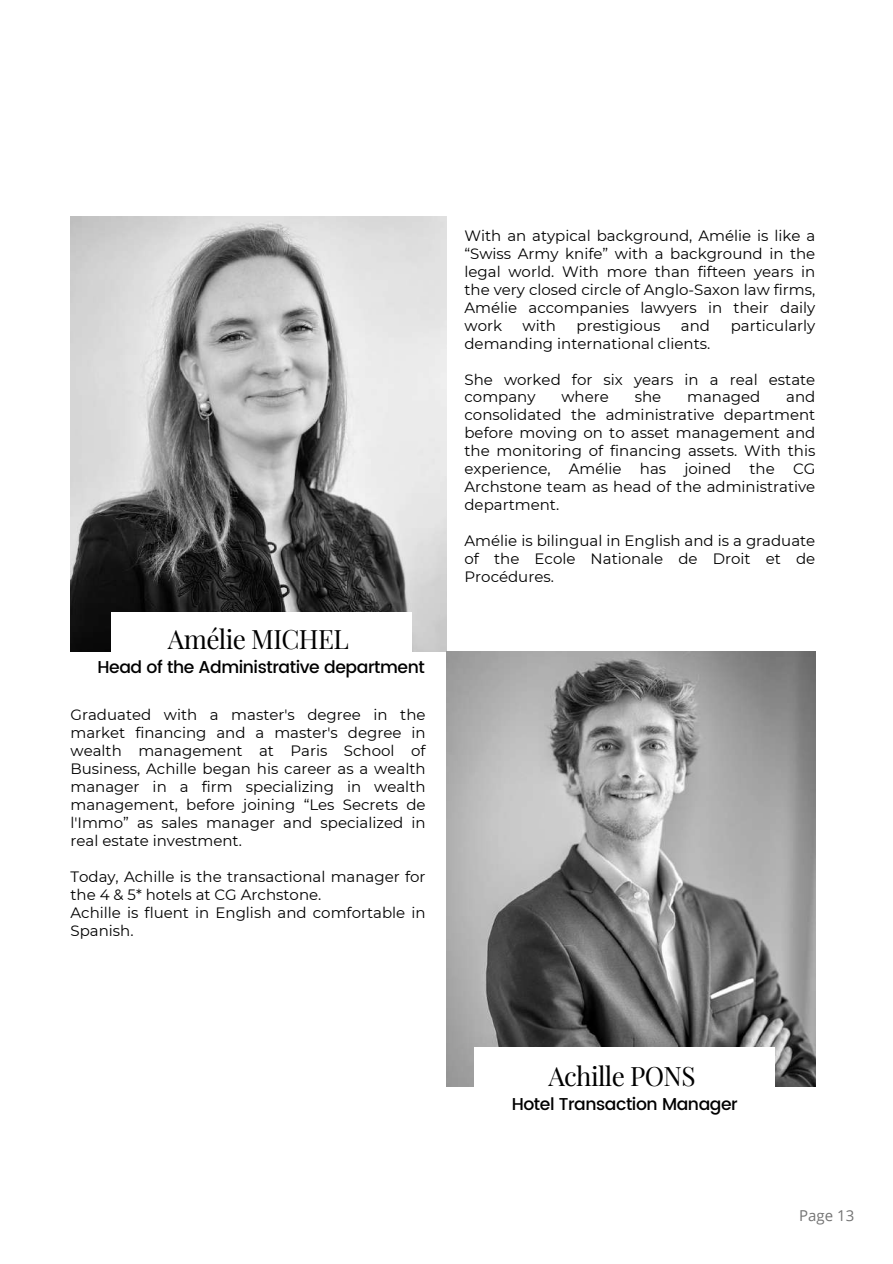
<style>
.page{position:relative;width:893px;height:1264px;background:#fff}
.page>*{position:absolute;margin:0;border:0;box-sizing:border-box;transform-origin:0 0}
.t1{font:26.1px "Playfair Display";letter-spacing:-.025em;color:#000}
.t2{font:500 17.25px "Poppins";letter-spacing:-.025em;color:#000}
.t3{font:15px/18px "Montserrat";color:#000;text-align:justify}
.t4{font:15px "Open Sans";color:#737373}
</style>
<div class="page">
<img style="left:70px;top:216px;width:376px;height:435px">
<div style="left:111px;top:612px;width:300px;height:64px;background:#fff"></div>
<img style="left:446px;top:651px;width:369px;height:435px">
<div style="left:474px;top:1047px;width:301px;height:63px;background:#fff"></div>
<h1 class="t1" style="left:168px;top:621px;width:182px">Amélie MICHEL</h1>
<p class="t2" style="left:98px;top:656px;width:329px">Head of the Administrative department</p>
<p class="t3" style="left:70px;top:706px;width:356px">Graduated with a master's degree in the market financing and a master's degree in wealth management at Paris School of Business, Achille began his career as a wealth manager in a firm specializing in wealth management, before joining “Les Secrets de l'Immo” as sales manager and specialized in real estate investment.</p>
<p class="t3" style="left:70px;top:867px;width:356px;text-align:left">Today, Achille is the transactional manager for the 4 &amp; 5* hotels at CG Archstone.<br>Achille is fluent in English and comfortable in Spanish.</p>
<p class="t3" style="left:464px;top:226px;width:352px">With an atypical background, Amélie is like a “Swiss Army knife” with a background in the legal world. With more than fifteen years in the very closed circle of Anglo-Saxon law firms, Amélie accompanies lawyers in their daily work</p>
<p class="t3" style="left:522px;top:316px;width:35px">with</p>
<p class="t3" style="left:576px;top:316px;width:85px">prestigious</p>
<p class="t3" style="left:681px;top:316px;width:31px">and</p>
<p class="t3" style="left:730px;top:316px;width:86px">particularly</p>
<p class="t3" style="left:464px;top:334px;width:247px">demanding international clients.</p>
<p class="t3" style="left:464px;top:370px;width:352px">She worked for six years in a real estate company</p>
<p class="t3" style="left:464px;top:388px;width:352px;text-indent:322px">and consolidated the administrative department before moving on to asset management and the monitoring of financing assets. With this experience, Amélie has joined the CG Archstone team as head of the administrative department.</p>
<p class="t3" style="left:464px;top:532px;width:352px">Amélie is bilingual in English and is a graduate of the Ecole Nationale de Droit et de Procédures.</p>
<p class="t3" style="left:561px;top:388px;width:49px">where</p>
<p class="t3" style="left:634px;top:388px;width:28px">she</p>
<p class="t3" style="left:687px;top:388px;width:75px">managed</p>
<h1 class="t1" style="left:548px;top:1057px;width:149px">Achille PONS</h1>
<p class="t2" style="left:511px;top:1093px;width:228px">Hotel Transaction Manager</p>
<p class="t4" style="left:799px;top:1204px;width:56px">Page 13</p>
</div>
